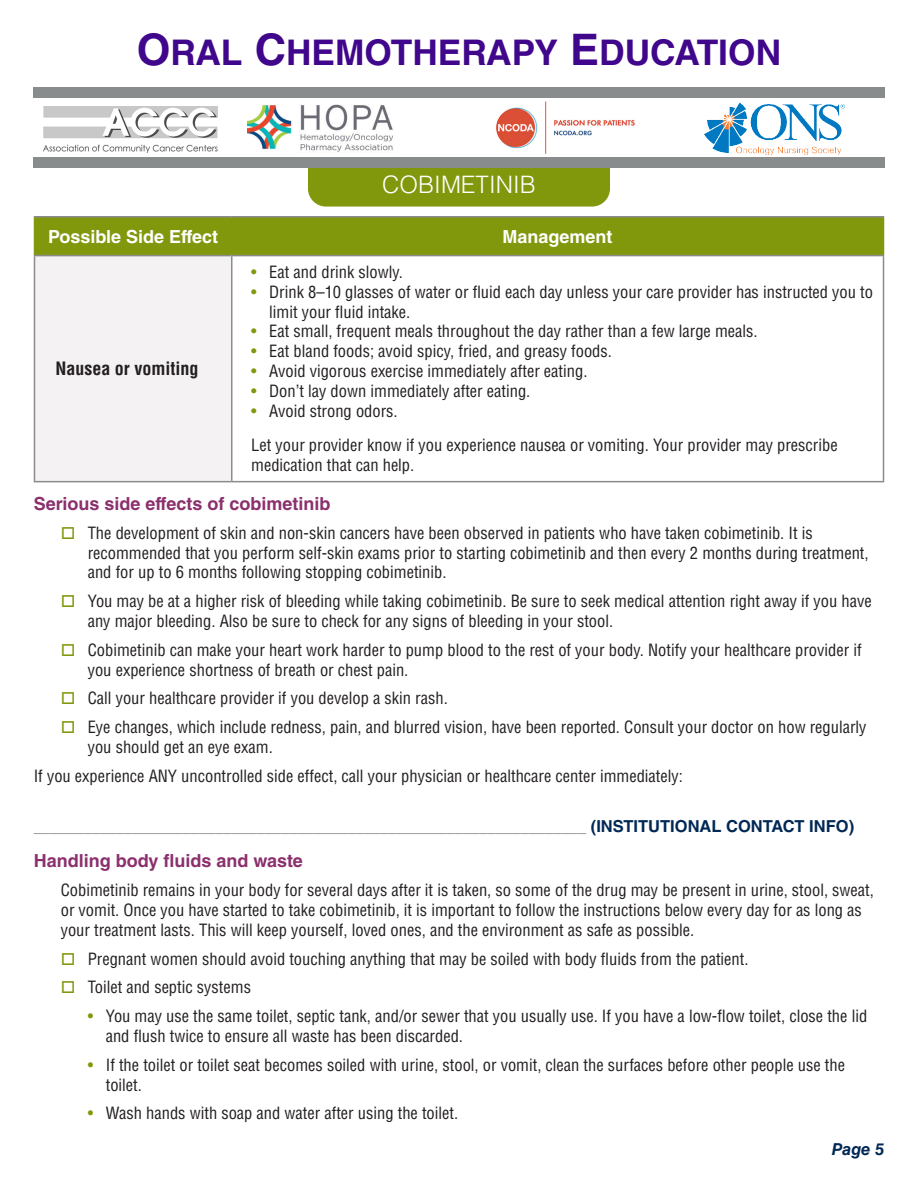
<style>
.page{position:relative;width:918px;height:1188px;background:#fff}
.page>*{position:absolute;margin:0;border:0;box-sizing:border-box;transform-origin:0 0}
.t1{font:700 35.4px "Helvetica LT Std";color:#40068b}
.t2{font:300 24px "Helvetica LT Std";color:#fff}
.subhead{font:700 18px "Helvetica LT Std";color:#8b306d}
.table_column_head{font:700 18px "Helvetica LT Std";color:#fff}
.table_bold_text{font:700 condensed 18px "Helvetica LT Std";color:#231f20}
.text{font:condensed 16.5px/19.8px "Helvetica LT Std";color:#231f20}
.table_bullet_point{font:condensed 16.5px/19.8px "Helvetica LT Std";color:#231f20}
.table_Roman_text{font:condensed 16.5px/19.8px "Helvetica LT Std";color:#231f20}
.contact_info_head{font:condensed 16.5px "Helvetica LT Std";color:#8a8b8d}
.text_no_indent{font:condensed 16.5px "Helvetica LT Std";color:#231f20}
.t3{font:italic 700 16.5px "Helvetica LT Std";color:#002855}
.s1{font-size:43.5px}
.s2{color:#81980d}
.s3{font-weight:700;font-stretch:normal;color:#002855}
</style>
<div class="page">
<div style="left:308px;top:140px;width:302px;height:67px;background:#81980d;border-radius:18px"></div>
<div style="left:34px;top:88px;width:850px;height:79px;background:#898c8d"></div>
<div style="left:18px;top:98px;width:866px;height:59px;background:#fff"></div>
<img style="left:248px;top:104px;width:146px;height:48px">
<img style="left:704px;top:102px;width:140px;height:53px">
<img style="left:44px;top:107px;width:174px;height:45px">
<img style="left:496px;top:101px;width:139px;height:53px">
<div style="left:35px;top:218px;width:848px;height:37px;background:#81980d"></div>
<div style="left:34px;top:256px;width:198px;height:226px;background:#f5f2f3"></div>
<hr style="left:34px;top:218px;width:1px;height:37px;background:#81980d">
<hr style="left:231px;top:218px;width:1px;height:37px;background:#81980d">
<hr style="left:883px;top:218px;width:1px;height:37px;background:#81980d">
<hr style="left:34px;top:255px;width:198px;height:1px;background:#8a8b8d">
<hr style="left:232px;top:255px;width:652px;height:1px;background:#8a8b8d">
<hr style="left:34px;top:256px;width:1px;height:225px;background:#8a8b8d">
<hr style="left:231px;top:256px;width:1px;height:225px;background:#8a8b8d">
<hr style="left:883px;top:256px;width:1px;height:225px;background:#8a8b8d">
<hr style="left:34px;top:481px;width:198px;height:1px;background:#8a8b8d">
<hr style="left:232px;top:481px;width:652px;height:1px;background:#8a8b8d">
<hr style="left:34px;top:216px;width:198px;height:2px;background:#8a8b8d">
<hr style="left:232px;top:216px;width:652px;height:2px;background:#8a8b8d">
<h1 class="t1" style="left:137px;top:31px;width:646px"><span class="s1">O</span>RAL <span class="s1">C</span>HEMOTHERAPY <span class="s1">E</span>DUCATION</h1>
<h2 class="t2" style="left:382px;top:169px;width:155px">COBIMETINIB</h2>
<p class="table_column_head" style="left:48px;top:225px;width:172px">Possible Side Effect</p>
<p class="table_column_head" style="left:503px;top:225px;width:112px">Management</p>
<p class="table_bold_text" style="left:56px;top:357px;width:144px">Nausea or vomiting</p>
<p class="table_bullet_point" style="left:251px;top:262px;width:153px"><span class="s2">•</span> Eat and drink slowly.</p>
<p class="table_bullet_point" style="left:269px;top:282px;width:605px;text-indent:-18px"><span class="s2">•</span> Drink 8–10 glasses of water or fluid each day unless your care provider has instructed you to limit your fluid intake.</p>
<p class="table_bullet_point" style="left:251px;top:321px;width:508px"><span class="s2">•</span> Eat small, frequent meals throughout the day rather than a few large meals.</p>
<p class="table_bullet_point" style="left:251px;top:341px;width:362px"><span class="s2">•</span> Eat bland foods; avoid spicy, fried, and greasy foods.</p>
<p class="table_bullet_point" style="left:251px;top:361px;width:338px"><span class="s2">•</span> Avoid vigorous exercise immediately after eating.</p>
<p class="table_bullet_point" style="left:251px;top:381px;width:281px"><span class="s2">•</span> Don’t lay down immediately after eating.</p>
<p class="table_bullet_point" style="left:251px;top:401px;width:148px"><span class="s2">•</span> Avoid strong odors.</p>
<p class="table_Roman_text" style="left:251px;top:435px;width:588px">Let your provider know if you experience nausea or vomiting. Your provider may prescribe medication that can help.</p>
<p class="subhead" style="left:34px;top:493px;width:298px">Serious side effects of cobimetinib</p>
<p class="text" style="left:88px;top:523px;width:782px;text-indent:-27px"><span class="s2">□</span> The development of skin and non-skin cancers have been observed in patients who have taken cobimetinib. It is recommended that you perform self-skin exams prior to starting cobimetinib and then every 2 months during treatment, and for up to 6 months following stopping cobimetinib.</p>
<p class="text" style="left:88px;top:591px;width:785px;text-indent:-27px"><span class="s2">□</span> You may be at a higher risk of bleeding while taking cobimetinib. Be sure to seek medical attention right away if you have any major bleeding. Also be sure to check for any signs of bleeding in your stool.</p>
<p class="text" style="left:88px;top:640px;width:775px;text-indent:-27px"><span class="s2">□</span> Cobimetinib can make your heart work harder to pump blood to the rest of your body. Notify your healthcare provider if you experience shortness of breath or chest pain.</p>
<p class="text" style="left:61px;top:688px;width:389px"><span class="s2">□</span> Call your healthcare provider if you develop a skin rash.</p>
<p class="text" style="left:88px;top:717px;width:780px;text-indent:-27px"><span class="s2">□</span> Eye changes, which include redness, pain, and blurred vision, have been reported. Consult your doctor on how regularly you should get an eye exam.</p>
<p class="text_no_indent" style="left:34px;top:765px;width:651px">If you experience ANY uncontrolled side effect, call your physician or healthcare center immediately:</p>
<p class="contact_info_head" style="left:34px;top:816px;width:822px">___________________________________________________________________ <span class="s3">(INSTITUTIONAL CONTACT INFO)</span></p>
<p class="subhead" style="left:34px;top:850px;width:271px">Handling body fluids and waste</p>
<p class="text" style="left:61px;top:880px;width:815px">Cobimetinib remains in your body for several days after it is taken, so some of the drug may be present in urine, stool, sweat, or vomit. Once you have started to take cobimetinib, it is important to follow the instructions below every day for as long as your treatment lasts. This will keep yourself, loved ones, and the environment as safe as possible.</p>
<p class="text" style="left:61px;top:949px;width:689px"><span class="s2">□</span> Pregnant women should avoid touching anything that may be soiled with body fluids from the patient.</p>
<p class="text" style="left:61px;top:977px;width:192px"><span class="s2">□</span> Toilet and septic systems</p>
<p class="table_bullet_point" style="left:106px;top:1006px;width:763px;text-indent:-18px"><span class="s2">•</span> You may use the same toilet, septic tank, and/or sewer that you usually use. If you have a low-flow toilet, close the lid and flush twice to ensure all waste has been discarded.</p>
<p class="table_bullet_point" style="left:106px;top:1055px;width:741px;text-indent:-18px"><span class="s2">•</span> If the toilet or toilet seat becomes soiled with urine, stool, or vomit, clean the surfaces before other people use the toilet.</p>
<p class="table_bullet_point" style="left:88px;top:1103px;width:372px"><span class="s2">•</span> Wash hands with soap and water after using the toilet.</p>
<p class="t3" style="left:832px;top:1139px;width:54px">Page 5</p>
</div>
